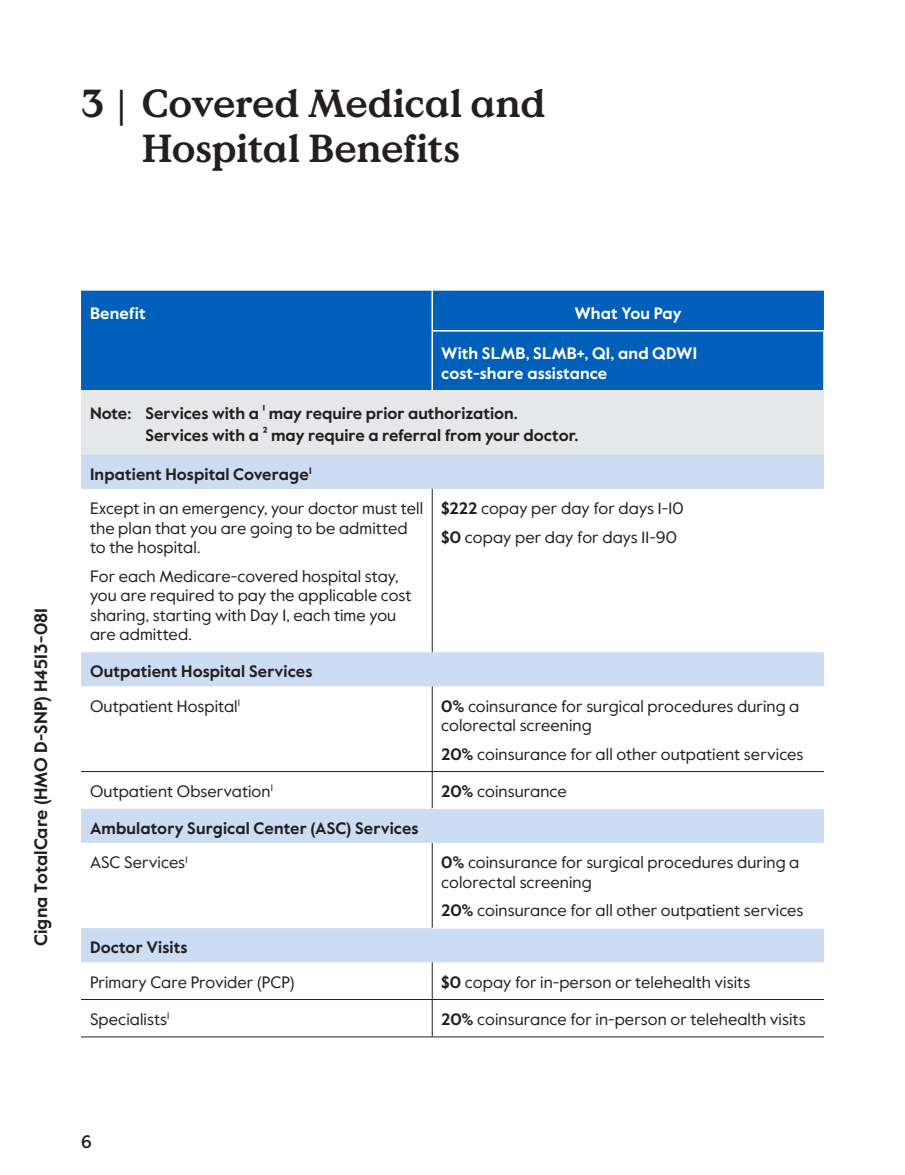
<style>
.page{position:relative;width:905px;height:1175px;background:#fff}
.page>*{position:absolute;margin:0;border:0;box-sizing:border-box;transform-origin:0 0}
.t1{font:700 39px/45px "Value Serif Pro";letter-spacing:-.01em;color:#231f20}
.margin_plan_name{font:700 18px "Value Sans Pro";letter-spacing:.005em;color:#231f20}
.t2{font:500 18px "Value Sans Pro";color:#231f20}
.table_para{font:16.5px/19.5px "Value Sans Pro";letter-spacing:.005em;color:#231f20}
.table_row_h1{font:700 16.5px "Value Sans Pro";letter-spacing:.005em;color:#231f20}
.table_row_gray{font:700 16.5px "Value Sans Pro";color:#231f20}
.table_col_h1_align_right{font:700 16.5px/19.5px "Value Sans Pro";letter-spacing:.005em;color:#fff}
.table_col_h1_align_center{font:700 16.5px "Value Sans Pro";color:#fff}
.s1{font-weight:700}
</style>
<div class="page">
<div style="left:81px;top:291px;width:743px;height:99px;background:#005fb9"></div>
<div style="left:81px;top:390px;width:743px;height:65px;background:#e6e7e9"></div>
<svg style="left:81px;top:455px;width:743px;height:507px"></svg>
<hr style="left:81px;top:771px;width:351px;height:1px;background:#231f20">
<hr style="left:432px;top:771px;width:392px;height:1px;background:#231f20">
<hr style="left:81px;top:999px;width:351px;height:1px;background:#231f20">
<hr style="left:432px;top:999px;width:392px;height:1px;background:#231f20">
<hr style="left:432px;top:489px;width:1px;height:163px;background:#231f20">
<hr style="left:432px;top:686px;width:1px;height:85px;background:#231f20">
<hr style="left:432px;top:771px;width:1px;height:37px;background:#231f20">
<hr style="left:432px;top:843px;width:1px;height:85px;background:#231f20">
<hr style="left:432px;top:962px;width:1px;height:37px;background:#231f20">
<hr style="left:432px;top:999px;width:1px;height:37px;background:#231f20">
<hr style="left:432px;top:808px;width:392px;height:1px;background:#fff">
<hr style="left:432px;top:927px;width:392px;height:1px;background:#fff">
<hr style="left:81px;top:1036px;width:351px;height:1px;background:#231f20">
<hr style="left:432px;top:1036px;width:392px;height:1px;background:#231f20">
<hr style="left:431px;top:291px;width:2px;height:39px;background:#fff">
<hr style="left:431px;top:330px;width:393px;height:1px;background:#fff">
<hr style="left:823px;top:331px;width:1px;height:59px;background:#fff">
<hr style="left:431px;top:331px;width:2px;height:59px;background:#fff">
<p class="t1" style="left:142px;top:82px;width:405px;text-indent:-61px">3 | Covered Medical and<br>Hospital Benefits</p>
<p class="margin_plan_name" style="left:30px;top:946px;width:340px;rotate:-90deg">Cigna TotalCare (HMO D-SNP) H4513-081</p>
<p class="table_col_h1_align_right" style="left:90px;top:304px;width:57px">Benefit</p>
<p class="table_col_h1_align_center" style="left:574px;top:303px;width:109px">What You Pay</p>
<p class="table_col_h1_align_right" style="left:441px;top:344px;width:257px">With SLMB, SLMB+, QI, and QDWI cost-share assistance</p>
<p class="table_row_gray" style="left:90px;top:403px;width:429px">Note: Services with a ¹ may require prior authorization.</p>
<p class="table_row_gray" style="left:146px;top:425px;width:434px">Services with a ² may require a referral from your doctor.</p>
<p class="table_row_h1" style="left:90px;top:464px;width:223px">Inpatient Hospital Coverage<sup>1</sup></p>
<p class="table_para" style="left:90px;top:499px;width:334px">Except in an emergency, your doctor must tell the plan that you are going to be admitted to the hospital.</p>
<p class="table_para" style="left:90px;top:566px;width:323px">For each Medicare-covered hospital stay, you are required to pay the applicable cost sharing, starting with Day 1, each time you are admitted.</p>
<p class="table_para" style="left:441px;top:499px;width:244px"><span class="s1">$222</span> copay per day for days 1-10</p>
<p class="table_para" style="left:441px;top:527px;width:237px"><span class="s1">$0</span> copay per day for days 11-90</p>
<p class="table_row_h1" style="left:90px;top:661px;width:224px">Outpatient Hospital Services</p>
<p class="table_para" style="left:90px;top:696px;width:151px">Outpatient Hospital<sup>1</sup></p>
<p class="table_para" style="left:441px;top:696px;width:359px"><span class="s1">0%</span> coinsurance for surgical procedures during a colorectal screening</p>
<p class="table_para" style="left:441px;top:744px;width:364px"><span class="s1">20%</span> coinsurance for all other outpatient services</p>
<p class="table_para" style="left:90px;top:781px;width:184px">Outpatient Observation<sup>1</sup></p>
<p class="table_para" style="left:441px;top:781px;width:127px"><span class="s1">20%</span> coinsurance</p>
<p class="table_row_h1" style="left:90px;top:818px;width:330px">Ambulatory Surgical Center (ASC) Services</p>
<p class="table_para" style="left:90px;top:853px;width:99px">ASC Services<sup>1</sup></p>
<p class="table_para" style="left:441px;top:853px;width:359px"><span class="s1">0%</span> coinsurance for surgical procedures during a colorectal screening</p>
<p class="table_para" style="left:441px;top:901px;width:364px"><span class="s1">20%</span> coinsurance for all other outpatient services</p>
<p class="table_row_h1" style="left:90px;top:937px;width:99px">Doctor Visits</p>
<p class="table_para" style="left:90px;top:972px;width:206px">Primary Care Provider (PCP)</p>
<p class="table_para" style="left:441px;top:972px;width:310px"><span class="s1">$0</span> copay for in-person or telehealth visits</p>
<p class="table_para" style="left:90px;top:1009px;width:81px">Specialists<sup>1</sup></p>
<p class="table_para" style="left:441px;top:1009px;width:366px"><span class="s1">20%</span> coinsurance for in-person or telehealth visits</p>
<p class="t2" style="left:81px;top:1130px;width:12px">6</p>
</div>
